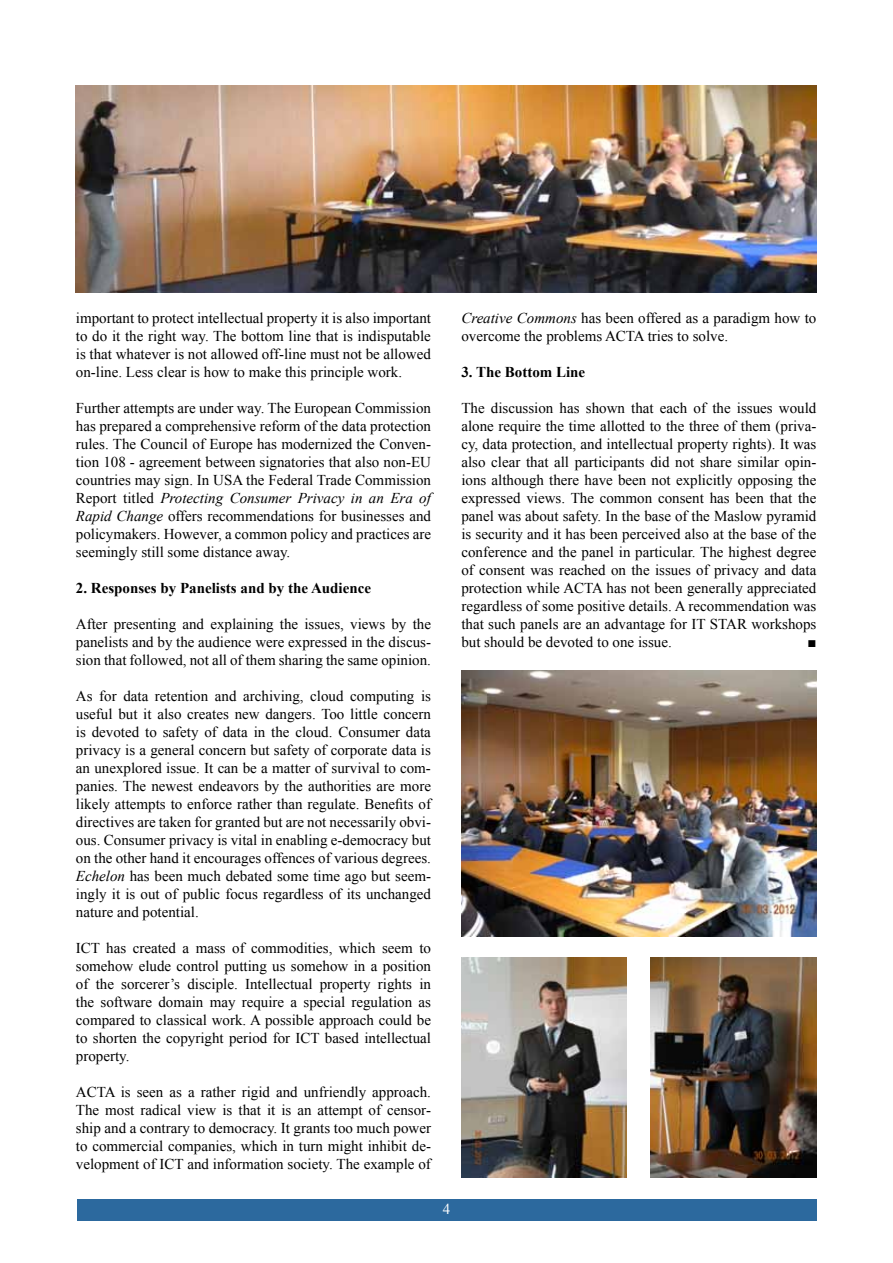
<style>
.page{position:relative;width:893px;height:1263px;background:#fff}
.page>*{position:absolute;margin:0;border:0;box-sizing:border-box;transform-origin:0 0}
.t1{font:15px/18px "Times New Roman";color:#000;text-align:justify}
.t2{font:700 15px "Times New Roman";color:#000}
.t3{font:15px "Times New Roman";color:#fff}
.s1{font-style:italic}
</style>
<div class="page">
<div style="left:77px;top:1199px;width:739px;height:21px;background:#2c699e"></div>
<img style="left:76px;top:85px;width:740px;height:208px">
<img style="left:461px;top:671px;width:355px;height:265px">
<img style="left:461px;top:958px;width:165px;height:220px">
<img style="left:651px;top:958px;width:165px;height:220px">
<p class="t1" style="left:76px;top:309px;width:357px">important to protect intellectual property it is also important to do it the right way. The bottom line that is indisputable is that whatever is not allowed off-line must not be allowed on-line. Less clear is how to make this principle work.</p>
<p class="t1" style="left:76px;top:399px;width:357px">Further attempts are under way. The European Commission has prepared a comprehensive reform of the data protection rules. The Council of Europe has modernized the Conven&shy;tion 108 - agreement between signatories that also non-EU countries may sign. In USA the Federal Trade Commission Report titled <span class="s1">Protecting Consumer Privacy in an Era of Rapid Change</span> offers recommendations for businesses and policymakers. However, a common policy and practices are seemingly still some distance away.</p>
<p class="t2" style="left:76px;top:578px;width:297px">2. Responses by Panelists and by the Audience</p>
<p class="t1" style="left:76px;top:615px;width:357px">After presenting and explaining the issues, views by the panelists and by the audience were expressed in the discus&shy;sion that followed, not all of them sharing the same opinion.</p>
<p class="t1" style="left:76px;top:687px;width:357px">As for data retention and archiving, cloud computing is useful but it also creates new dangers. Too little concern is devoted to safety of data in the cloud. Consumer data privacy is a general concern but safety of corporate data is an unexplored issue. It can be a matter of survival to com&shy;panies. The newest endeavors by the authorities are more likely attempts to enforce rather than regulate. Benefits of directives are taken for granted but are not necessarily obvi&shy;ous. Consumer privacy is vital in enabling e-democracy but on the other hand it encourages offences of various degrees.<br><span class="s1">Echelon</span> has been much debated some time ago but seem&shy;ingly it is out of public focus regardless of its unchanged nature and potential.</p>
<p class="t1" style="left:76px;top:939px;width:357px">ICT has created a mass of commodities, which seem to somehow elude control putting us somehow in a position of the sorcerer’s disciple. Intellectual property rights in the software domain may require a special regulation as compared to classical work. A possible approach could be to shorten the copyright period for ICT based intellectual property.</p>
<p class="t1" style="left:76px;top:1083px;width:357px">ACTA is seen as a rather rigid and unfriendly approach.<br>The most radical view is that it is an attempt of censor&shy;ship and a contrary to democracy. It grants too much power to commercial companies, which in turn might inhibit de&shy;velopment of ICT and information society. The example of</p>
<p class="t1" style="left:461px;top:309px;width:357px"><span class="s1">Creative Commons</span> has been offered as a paradigm how to overcome the problems ACTA tries to solve.</p>
<p class="t2" style="left:461px;top:362px;width:125px">3. The Bottom Line</p>
<p class="t1" style="left:461px;top:399px;width:357px">The discussion has shown that each of the issues would alone require the time allotted to the three of them (priva&shy;cy, data protection, and intellectual property rights). It was also clear that all participants did not share similar opin&shy;ions although there have been not explicitly opposing the expressed views. The common consent has been that the panel was about safety. In the base of the Maslow pyramid is security and it has been perceived also at the base of the conference and the panel in particular. The highest degree of consent was reached on the issues of privacy and data protection while ACTA has not been generally appreciated regardless of some positive details. A recommendation was that such panels are an advantage for IT STAR workshops but should be devoted to one issue.</p>
<p class="t1" style="left:807px;top:633px;width:11px">■</p>
<p class="t3" style="left:443px;top:1199px;width:9px">4</p>
</div>
